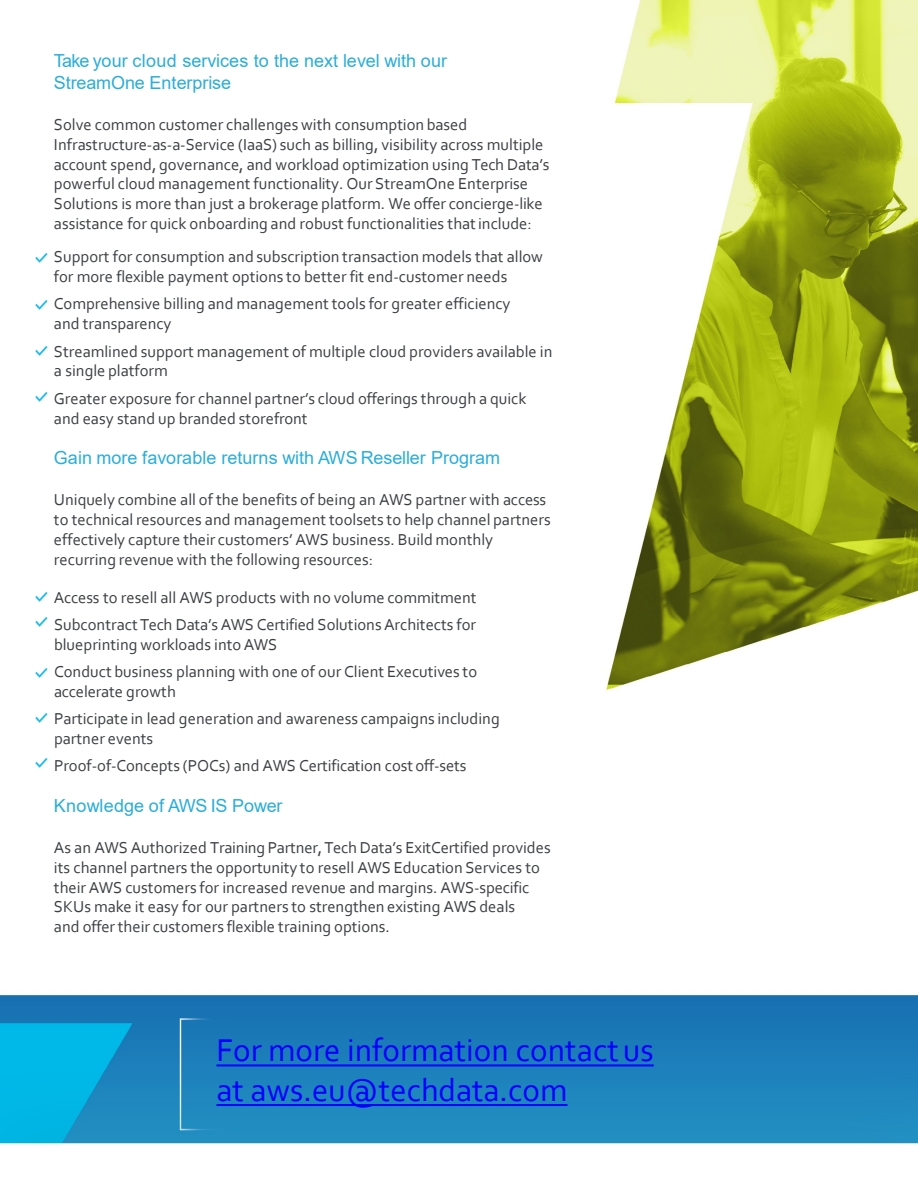
<style>
.page{position:relative;width:918px;height:1188px;background:#fff}
.page>*{position:absolute;margin:0;border:0;box-sizing:border-box;transform-origin:0 0}
.t1{font:33px/39.6px "Corbel";color:#00f}
.t2{font:18px/21.6px "Arial";color:#2badd9}
.t3{font:16.5px/19.8px "Corbel";color:#3c3f42}
</style>
<div class="page">
<img style="left:0;top:0;width:918px;height:1144px">
<svg style="left:216px;top:1064px;width:438px;height:2px"></svg>
<svg style="left:216px;top:1104px;width:351px;height:2px"></svg>
<img style="left:31px;top:251px;width:19px;height:17px">
<img style="left:31px;top:590px;width:19px;height:17px">
<img style="left:31px;top:299px;width:19px;height:17px">
<img style="left:31px;top:616px;width:19px;height:17px">
<img style="left:31px;top:345px;width:19px;height:17px">
<img style="left:31px;top:666px;width:19px;height:17px">
<img style="left:31px;top:390px;width:19px;height:18px">
<img style="left:31px;top:757px;width:19px;height:17px">
<img style="left:31px;top:712px;width:19px;height:17px">
<p class="t2" style="left:54px;top:50px;width:395px">Take your cloud services to the next level with our<br>StreamOne Enterprise</p>
<p class="t3" style="left:54px;top:114px;width:497px">Solve common customer challenges with consumption based Infrastructure-as-a-Service (IaaS) such as billing, visibility across multiple account spend, governance, and workload optimization using Tech Data’s powerful cloud management functionality. Our StreamOne Enterprise Solutions is more than just a brokerage platform. We offer concierge-like assistance for quick onboarding and robust functionalities thatinclude:</p>
<p class="t3" style="left:54px;top:247px;width:491px">Support for consumption and subscription transaction models that allow for more flexible payment options to better fit end-customer needs</p>
<p class="t3" style="left:54px;top:294px;width:458px">Comprehensive billing and management tools for greater efficiency and transparency</p>
<p class="t3" style="left:54px;top:341px;width:500px">Streamlined support management of multiple cloud providers available in a single platform</p>
<p class="t3" style="left:54px;top:388px;width:474px">Greater exposure for channel partner’s cloud offerings through a quick and easy stand up branded storefront</p>
<p class="t2" style="left:54px;top:447px;width:448px">Gain more favorable returns with AWS Reseller Program</p>
<p class="t3" style="left:54px;top:490px;width:498px">Uniquely combine all of the benefits of being an AWS partner with access to technical resources and management toolsets to help channel partners effectively capture their customers’ AWS business. Build monthly recurring revenue with the following resources:</p>
<p class="t3" style="left:54px;top:587px;width:424px">Access to resell all AWS products with no volume commitment</p>
<p class="t3" style="left:54px;top:614px;width:424px">SubcontractTech Data’sAWS Certified Solutions Architects for blueprinting workloads intoAWS</p>
<p class="t3" style="left:54px;top:661px;width:425px">Conduct business planning with one of our Client Executives to accelerate growth</p>
<p class="t3" style="left:54px;top:708px;width:447px">Participate in lead generation and awareness campaigns including partner events</p>
<p class="t3" style="left:54px;top:755px;width:414px">Proof-of-Concepts (POCs) and AWS Certification costoff-sets</p>
<p class="t2" style="left:54px;top:795px;width:230px">Knowledge of AWS IS Power</p>
<p class="t3" style="left:54px;top:837px;width:498px">As an AWS Authorized Training Partner, Tech Data’s ExitCertified provides its channel partners the opportunity to resell AWS Education Services to their AWS customers for increased revenue and margins. AWS-specific SKUs make it easy for our partners to strengthen existing AWS deals</p>
<p class="t3" style="left:54px;top:916px;width:337px">and offer their customers flexible training options.</p>
<p class="t1" style="left:216px;top:1030px;width:439px">For more information contact us at aws.eu@techdata.com</p>
</div>
